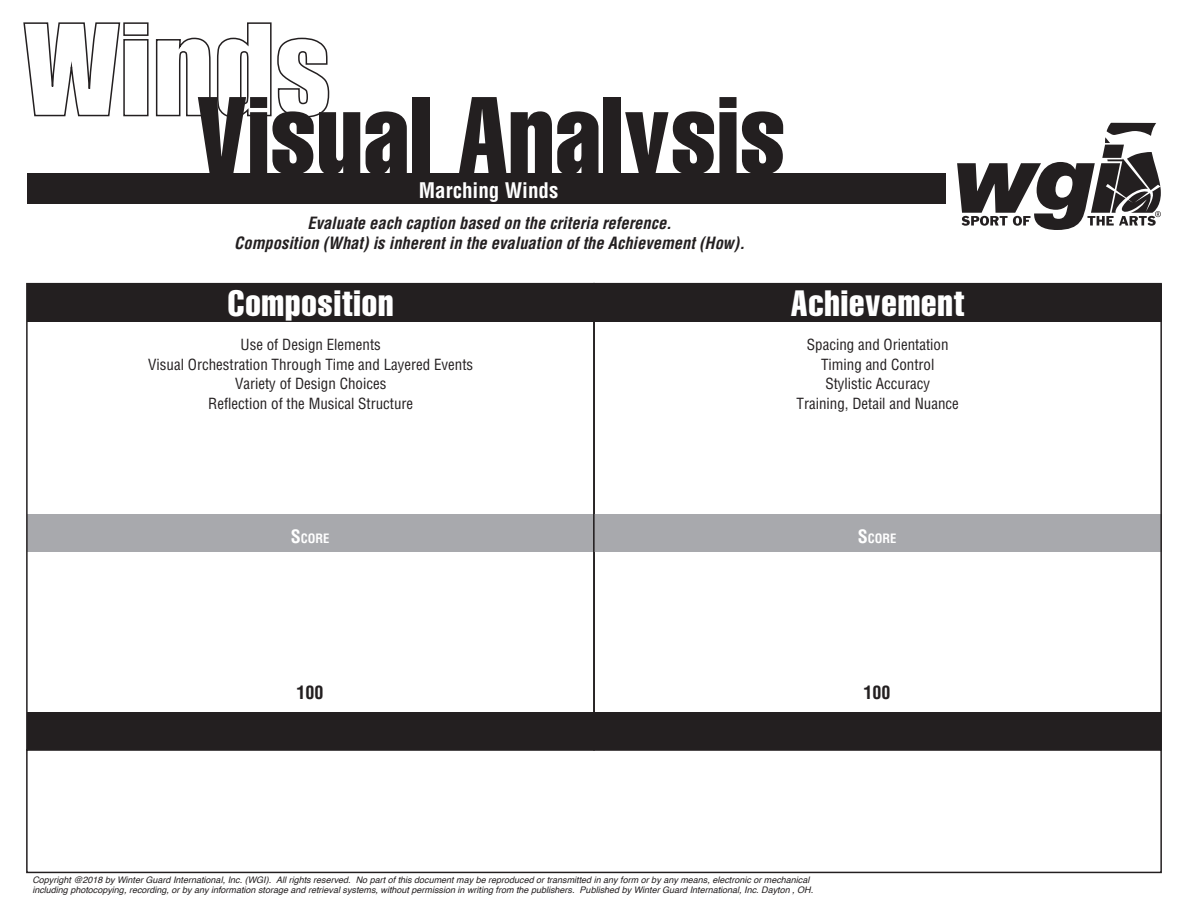
<style>
.page{position:relative;width:1188px;height:918px;background:#fff}
.page>*{position:absolute;margin:0;border:0;box-sizing:border-box;transform-origin:0 0}
.t1{font:extra-condensed 108px "Helvetica";letter-spacing:.005em;color:#231f20}
.t2{font:extra-condensed 36px "Helvetica";letter-spacing:.025em;color:#fff}
.t3{font:700 condensed 21px "Helvetica";color:#fff}
.t4{font:700 condensed 18px "Helvetica";color:#231f20}
.t5{font:italic 700 condensed 16.5px/19.8px "Helvetica";color:#231f20;text-align:center}
.t6{font:condensed 15px/19.5px "Helvetica";color:#231f20;text-align:center}
.t7{font:700 condensed 12.6px "Helvetica";color:#fff}
.t8{font:italic 9px/10.1px "Helvetica";color:#231f20}
.s1{font-size:18px}
</style>
<div class="page">
<svg style="left:23px;top:22px;width:126px;height:95px"></svg>
<svg style="left:155px;top:22px;width:175px;height:96px"></svg>
<div style="left:27px;top:284px;width:567px;height:38px;background:#231f20"></div>
<div style="left:27px;top:514px;width:567px;height:38px;background:#a8a9ad"></div>
<div style="left:27px;top:712px;width:567px;height:38px;background:#231f20"></div>
<div style="left:27px;top:174px;width:918px;height:30px;background:#231f20"></div>
<div style="left:26px;top:749px;width:1136px;height:124px;border:2px solid #231f20"></div>
<div style="left:594px;top:284px;width:567px;height:38px;background:#231f20"></div>
<div style="left:594px;top:514px;width:567px;height:38px;background:#a8a9ad"></div>
<div style="left:594px;top:712px;width:567px;height:38px;background:#231f20"></div>
<div style="left:593px;top:283px;width:569px;height:468px;border:2px solid #231f20"></div>
<svg style="left:957px;top:123px;width:204px;height:107px"></svg>
<h1 class="t1" style="left:197px;top:67px;width:590px">Visual Analysis</h1>
<h3 class="t3" style="left:419px;top:177px;width:141px">Marching Winds</h3>
<h3 class="t5" style="left:234px;top:213px;width:512px">Evaluate each caption based on the criteria reference.<br>Composition (What) is inherent in the evaluation of the Achievement (How).</h3>
<h2 class="t2" style="left:228px;top:280px;width:167px">Composition</h2>
<h2 class="t2" style="left:791px;top:280px;width:175px">Achievement</h2>
<h3 class="t6" style="left:148px;top:335px;width:326px">Use of Design Elements<br>Visual Orchestration Through Time and Layered Events Variety of Design Choices<br>Reflection of the Musical Structure</h3>
<h3 class="t6" style="left:797px;top:335px;width:164px">Spacing and Orientation<br>Timing and Control<br>Stylistic Accuracy<br>Training, Detail and Nuance</h3>
<h3 class="t7" style="left:291px;top:531px;width:40px"><span class="s1">S</span>CORE</h3>
<h3 class="t7" style="left:858px;top:531px;width:40px"><span class="s1">S</span>CORE</h3>
<h3 class="t4" style="left:297px;top:682px;width:28px">100</h3>
<h3 class="t4" style="left:864px;top:682px;width:28px">100</h3>
<p class="t8" style="left:32px;top:875px;width:782px">Copyright @2018 by Winter Guard International, Inc. (WGI). All rights reserved. No part of this document may be reproduced or transmitted in any form or by any means, electronic or mechanical including photocopying, recording, or by any information storage and retrieval systems, without permission in writing from the publishers. Published by Winter Guard International, Inc. Dayton , OH.</p>
</div>
